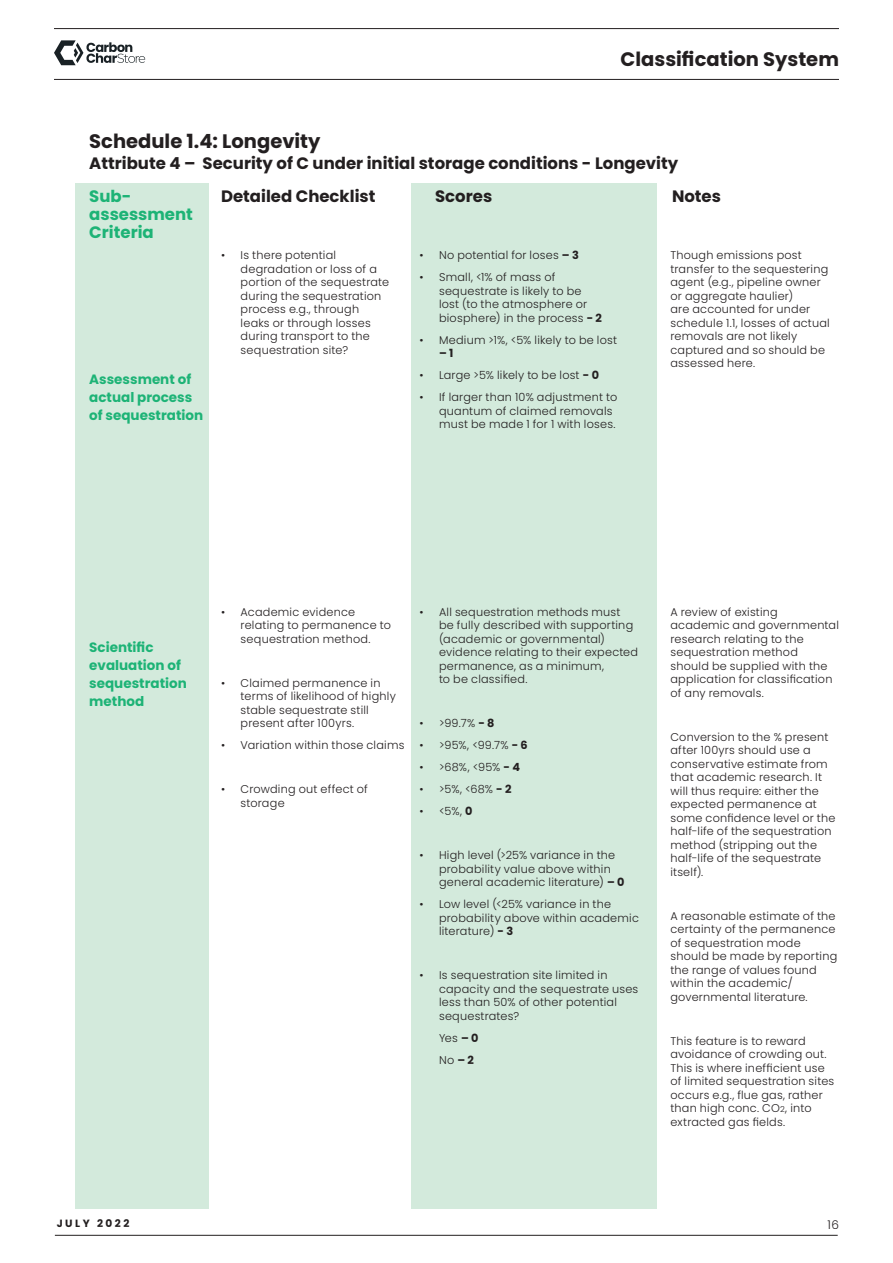
<style>
.page{position:relative;width:893px;height:1263px;background:#fff}
.page>*{position:absolute;margin:0;border:0;box-sizing:border-box;transform-origin:0 0}
.t1{font:700 19.5px "Poppins";color:#231f20}
.t2{font:700 16.5px "Poppins";color:#231f20}
.t3{font:700 16.5px/18px "Poppins";color:#1db376}
.t4{font:700 13.5px/18px "Poppins";color:#1db376}
.t5{font:300 12px "Poppins";color:#231f20}
.t6{font:300 11.25px/13.5px "Poppins";letter-spacing:.02em;color:#231f20}
.t7{font:700 11.25px "Poppins";color:#231f20}
.t8{font:700 10.5px "Poppins";letter-spacing:.24em;color:#231f20}
.s1{font-weight:700}
.s2{font-size:8.25px}
</style>
<div class="page">
<hr style="left:54px;top:79px;width:785px;height:1px;background:#231f20">
<hr style="left:54px;top:28px;width:785px;height:1px;background:#231f20">
<hr style="left:55px;top:1235px;width:783px;height:1px;background:#231f20">
<svg style="left:54px;top:40px;width:91px;height:25px"></svg>
<div style="left:75px;top:184px;width:133px;height:1025px;background:#d3eadc"></div>
<div style="left:411px;top:184px;width:245px;height:1025px;background:#d3eadc"></div>
<h1 class="t1" style="left:621px;top:47px;width:220px">Classification System</h1>
<p class="t1" style="left:89px;top:130px;width:233px">Schedule 1.4: Longevity</p>
<p class="t2" style="left:89px;top:154px;width:590px">Attribute 4 – Security of C under initial storage conditions - Longevity</p>
<p class="t3" style="left:89px;top:187px;width:105px">Sub&shy;assessment<br>Criteria</p>
<p class="t2" style="left:221px;top:186px;width:156px">Detailed Checklist</p>
<p class="t2" style="left:435px;top:186px;width:59px">Scores</p>
<p class="t2" style="left:672px;top:186px;width:50px">Notes</p>
<p class="t4" style="left:89px;top:370px;width:115px">Assessment of actual process of sequestration</p>
<p class="t6" style="left:241px;top:249px;width:150px;text-indent:-20px">• Is there potential degradation or loss of a portion of the sequestrate during the sequestration process e.g., through leaks or through losses during transport to the sequestration site?</p>
<p class="t6" style="left:420px;top:249px;width:161px">• No potential for loses <span class="s1">– 3</span></p>
<p class="t6" style="left:439px;top:271px;width:164px;text-indent:-20px">• Small, &lt;1% of mass of sequestrate is likely to be lost (to the atmosphere or biosphere) in the process <span class="s1">- 2</span></p>
<p class="t6" style="left:420px;top:333px;width:199px">• Medium &gt;1%, &lt;5% likely to be lost</p>
<p class="t7" style="left:439px;top:347px;width:16px">– 1</p>
<p class="t6" style="left:420px;top:369px;width:181px">• Large &gt;5% likely to be lost <span class="s1">- 0</span></p>
<p class="t6" style="left:439px;top:391px;width:180px;text-indent:-20px">• If larger than 10% adjustment to quantum of claimed removals must be made 1 for 1 with loses.</p>
<p class="t6" style="left:670px;top:249px;width:161px">Though emissions post transfer to the sequestering agent (e.g., pipeline owner or aggregate haulier)<br>are accounted for under schedule 1.1, losses of actual removals are not likely captured and so should be assessed here.</p>
<p class="t4" style="left:89px;top:638px;width:99px">Scientific evaluation of sequestration method</p>
<p class="t6" style="left:241px;top:605px;width:152px;text-indent:-20px">• Academic evidence relating to permanence to sequestration method.</p>
<p class="t6" style="left:241px;top:676px;width:157px;text-indent:-20px">• Claimed permanence in terms of likelihood of highly stable sequestrate still present after 100yrs.</p>
<p class="t6" style="left:221px;top:738px;width:185px">• Variation within those claims</p>
<p class="t6" style="left:241px;top:782px;width:129px;text-indent:-20px">• Crowding out effect of storage</p>
<p class="t6" style="left:439px;top:605px;width:201px;text-indent:-20px">• All sequestration methods must<br>be fully described with supporting (academic or governmental) evidence relating to their expected permanence, as a minimum,<br>to be classified.</p>
<p class="t6" style="left:420px;top:716px;width:76px">• &gt;99.7% <span class="s1">- 8</span></p>
<p class="t6" style="left:420px;top:738px;width:110px">• &gt;95%, &lt;99.7% <span class="s1">- 6</span></p>
<p class="t6" style="left:420px;top:760px;width:102px">• &gt;68%, &lt;95% <span class="s1">- 4</span></p>
<p class="t6" style="left:420px;top:782px;width:93px">• &gt;5%, &lt;68% <span class="s1">- 2</span></p>
<p class="t6" style="left:420px;top:804px;width:54px">• &lt;5%, <span class="s1">0</span></p>
<p class="t6" style="left:439px;top:848px;width:187px;text-indent:-20px">• High level (&gt;25% variance in the probability value above within general academic literature) <span class="s1">– 0</span></p>
<p class="t6" style="left:439px;top:897px;width:201px;text-indent:-20px">• Low level (&lt;25% variance in the probability above within academic literature) <span class="s1">- 3</span></p>
<p class="t6" style="left:439px;top:969px;width:201px;text-indent:-20px">• Is sequestration site limited in capacity and the sequestrate uses less than 50% of other potential sequestrates?</p>
<p class="t6" style="left:439px;top:1031px;width:41px">Yes <span class="s1">– 0</span></p>
<p class="t6" style="left:439px;top:1053px;width:36px">No <span class="s1">– 2</span></p>
<p class="t6" style="left:670px;top:605px;width:170px">A review of existing academic and governmental research relating to the sequestration method should be supplied with the application for classification of any removals.</p>
<p class="t6" style="left:670px;top:730px;width:166px">Conversion to the % present after 100yrs should use a conservative estimate from that academic research. It will thus require: either the expected permanence at some confidence level or the half-life of the sequestration method (stripping out the half-life of the sequestrate itself).</p>
<p class="t6" style="left:670px;top:909px;width:168px">A reasonable estimate of the certainty of the permanence of sequestration mode should be made by reporting the range of values found within the academic/ governmental literature.</p>
<p class="t6" style="left:670px;top:1034px;width:165px">This feature is to reward avoidance of crowding out.<br>This is where inefficient use of limited sequestration sites occurs e.g., flue gas, rather than high conc. CO<span class="s2">2</span>, into extracted gas fields.</p>
<p class="t8" style="left:57px;top:1217px;width:74px">JULY 2022</p>
<p class="t5" style="left:827px;top:1218px;width:13px">16</p>
</div>
